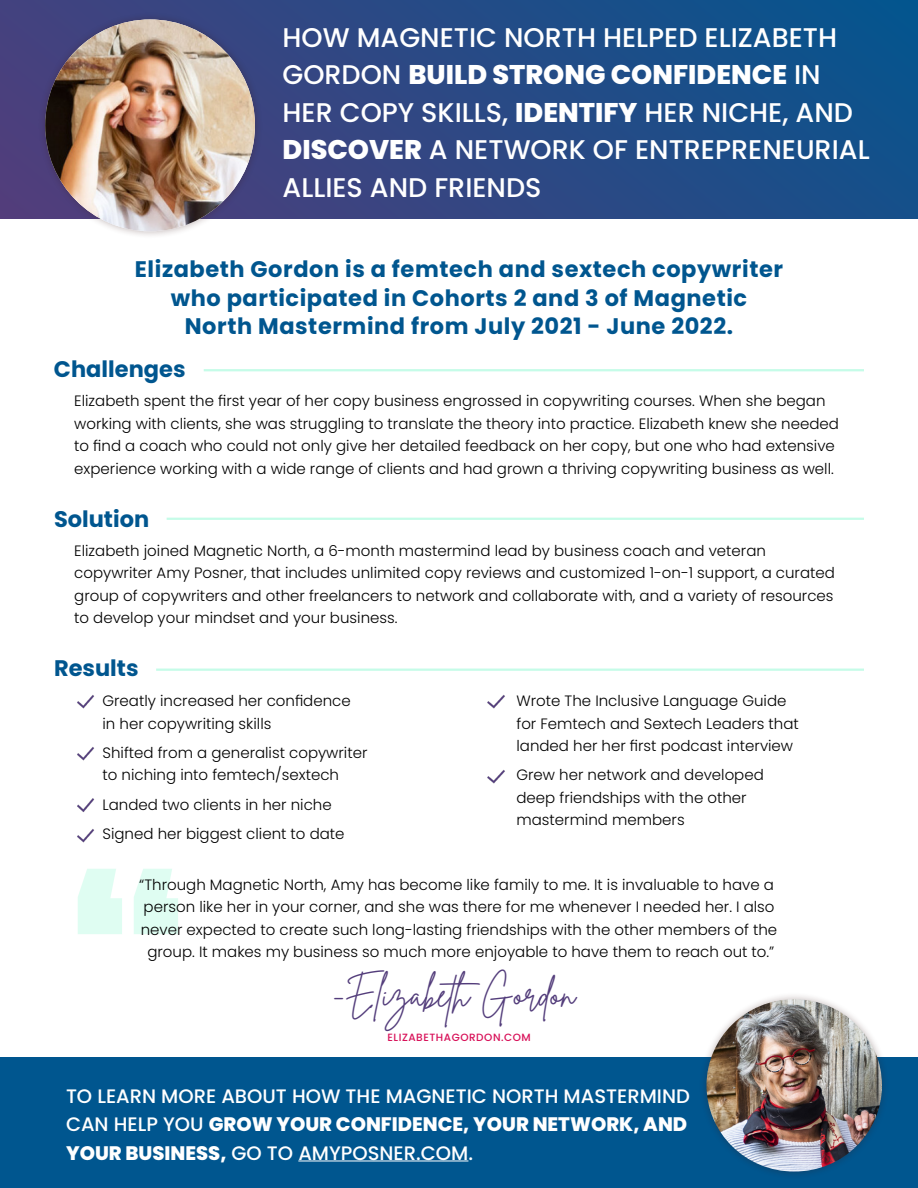
<style>
.page{position:relative;width:918px;height:1188px;background:#fff}
.page>*{position:absolute;margin:0;border:0;box-sizing:border-box;transform-origin:0 0}
.t1{font:900 225px "Raleway";color:#c5fce8}
.t2{font:36px "Brittany Signature";color:#533d7b}
.t3{font:500 27px/37.5px "Poppins";color:#fff}
.t4{font:700 22.5px/28.5px "Poppins";letter-spacing:.025em;color:#00568f;text-align:center}
.t5{font:700 22.5px "Poppins";color:#00568f}
.t6{font:500 19.5px/28.5px "Poppins";color:#fff}
.t7{font:300 15px/22.5px "Poppins";color:#000}
.t8{font:500 10.5px "Poppins";letter-spacing:.05em;color:#d81159}
.s1{font-weight:800}
</style>
<div class="page">
<div style="left:0;top:0;width:918px;height:218px;background:linear-gradient(to right,#46417e,#0e528c)"></div>
<div style="left:0;top:1058px;width:918px;height:130px;background:#00568f"></div>
<hr style="left:298px;top:1160px;width:170px;height:1px;background:#fff">
<hr style="left:204px;top:369px;width:660px;height:2px;background:#c5fce8">
<hr style="left:167px;top:518px;width:697px;height:2px;background:#c5fce8">
<div style="left:38px;top:12px;width:224px;height:227px;background:#371515;opacity:.3"></div>
<img style="left:45px;top:19px;width:210px;height:212px">
<div style="left:699px;top:992px;width:191px;height:187px;background:#371515;opacity:.3"></div>
<img style="left:706px;top:999px;width:176px;height:173px">
<hr style="left:156px;top:669px;width:708px;height:2px;background:#c5fce8">
<img style="left:77px;top:695px;width:17px;height:14px">
<img style="left:77px;top:747px;width:17px;height:14px">
<img style="left:77px;top:798px;width:18px;height:14px">
<img style="left:487px;top:695px;width:18px;height:14px">
<img style="left:487px;top:770px;width:18px;height:14px">
<img style="left:77px;top:829px;width:17px;height:14px">
<h3 class="t3" style="left:283px;top:19px;width:589px">HOW MAGNETIC NORTH HELPED ELIZABETH GORDON <span class="s1">BUILD STRONG CONFIDENCE</span> IN HER COPY SKILLS, <span class="s1">IDENTIFY</span> HER NICHE, AND <span class="s1">DISCOVER</span> A NETWORK OF ENTREPRENEURIAL ALLIES AND FRIENDS</h3>
<h3 class="t4" style="left:135px;top:255px;width:650px">Elizabeth Gordon is a femtech and sextech copywriter who participated in Cohorts 2 and 3 of Magnetic<br>North Mastermind from July 2021 - June 2022.</h3>
<h3 class="t5" style="left:54px;top:356px;width:133px">Challenges</h3>
<p class="t7" style="left:74px;top:390px;width:766px">Elizabeth spent the first year of her copy business engrossed in copywriting courses. When she began working with clients, she was struggling to translate the theory into practice. Elizabeth knew she needed to find a coach who could not only give her detailed feedback on her copy, but one who had extensive experience working with a wide range of clients and had grown a thriving copywriting business as well.</p>
<h3 class="t5" style="left:54px;top:506px;width:97px">Solution</h3>
<p class="t7" style="left:74px;top:539px;width:762px">Elizabeth joined Magnetic North, a 6-month mastermind lead by business coach and veteran copywriter Amy Posner, that includes unlimited copy reviews and customized 1-on-1 support, a curated group of copywriters and other freelancers to network and collaborate with, and a variety of resources to develop your mindset and your business.</p>
<h3 class="t5" style="left:54px;top:655px;width:86px">Results</h3>
<p class="t7" style="left:102px;top:690px;width:250px">Greatly increased her confidence in her copywriting skills</p>
<p class="t7" style="left:102px;top:741px;width:267px">Shifted from a generalist copywriter to niching into femtech/sextech</p>
<p class="t7" style="left:102px;top:790px;width:244px;line-height:29.2px">Landed two clients in her niche<br>Signed her biggest client to date</p>
<p class="t7" style="left:516px;top:690px;width:284px">Wrote The Inclusive Language Guide for Femtech and Sextech Leaders that landed her her first podcast interview</p>
<p class="t7" style="left:516px;top:764px;width:249px">Grew her network and developed deep friendships with the other mastermind members</p>
<h1 class="t1" style="left:67px;top:774px;width:123px">“</h1>
<p class="t7" style="left:139px;top:873px;width:640px;text-align:center">“Through Magnetic North, Amy has become like family to me. It is invaluable to have a person like her in your corner, and she was there for me whenever I needed her. I also never expected to create such long-lasting friendships with the other members of the group. It makes my business so much more enjoyable to have them to reach out to.”</p>
<h2 class="t2" style="left:333px;top:972px;width:244px">-Elizabeth Gordon</h2>
<p class="t8" style="left:388px;top:1031px;width:145px">ELIZABETHAGORDON.COM</p>
<h3 class="t6" style="left:66px;top:1082px;width:625px">TO LEARN MORE ABOUT HOW THE MAGNETIC NORTH MASTERMIND<br>CAN HELP YOU <span class="s1">GROW YOUR CONFIDENCE, YOUR NETWORK, AND<br>YOUR BUSINESS,</span> GO TO AMYPOSNER.COM.</h3>
</div>
